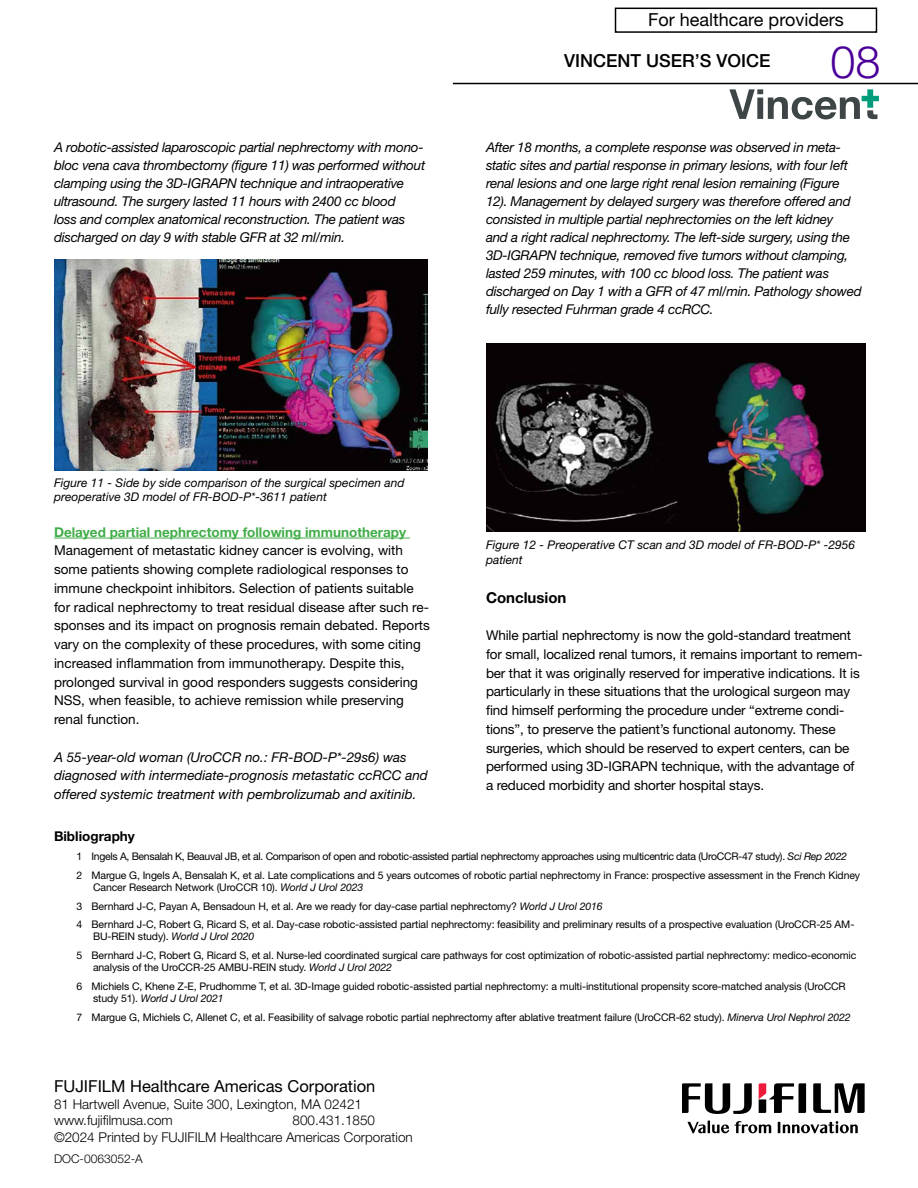
<style>
.page{position:relative;width:918px;height:1188px;background:#fff}
.page>*{position:absolute;margin:0;border:0;box-sizing:border-box;transform-origin:0 0}
.t1{font:300 45px "Helvetica Neue LT Std";color:#4a0098}
.t2{font:18px "Helvetica Neue LT Std";color:#000}
.t3{font:500 18px "Helvetica Neue LT Std";color:#000}
.t4{font:16.5px "Helvetica Neue LT Std";color:#000}
.t5{font:700 15px "Helvetica Neue LT Std";color:#000}
.t6{font:13.5px/18.8px "Helvetica Neue LT Std";letter-spacing:-.01em;color:#000}
.t7{font:italic 13.5px/18px "Helvetica Neue LT Std";letter-spacing:-.02em;color:#000}
.t8{font:italic 13.5px/18.8px "Helvetica Neue LT Std";color:#000}
.t9{font:300 13.5px/16.5px "Helvetica Neue LT Std";color:#000}
.t10{font:700 13.5px "Helvetica Neue LT Std";color:#41ad49}
.t11{font:700 13.5px "Helvetica Neue LT Std";color:#000}
.t12{font:italic 12px/14.4px "Helvetica Neue LT Std";color:#000}
.t13{font:300 12px "Helvetica Neue LT Std";color:#000}
.t14{font:10.5px/18.8px "Helvetica Neue LT Std";letter-spacing:-.01em;color:#000}
.t15{font:10.5px/18.8px "Helvetica Neue LT Std";letter-spacing:-.03em;color:#000}
.s1{font-style:italic}
</style>
<div class="page">
<img style="left:54px;top:259px;width:373px;height:212px">
<hr style="left:54px;top:538px;width:356px;height:1px;background:#41ad49">
<img style="left:486px;top:344px;width:380px;height:188px">
<svg style="left:729px;top:89px;width:150px;height:30px"></svg>
<hr style="left:453px;top:83px;width:465px;height:1px;background:#000">
<div style="left:615px;top:8px;width:262px;height:25px;border:2px solid #000"></div>
<svg style="left:813px;top:1083px;width:52px;height:30px"></svg>
<svg style="left:683px;top:1083px;width:69px;height:31px"></svg>
<svg style="left:759px;top:1083px;width:47px;height:30px"></svg>
<svg style="left:688px;top:1121px;width:41px;height:12px"></svg>
<svg style="left:735px;top:1121px;width:36px;height:12px"></svg>
<svg style="left:778px;top:1121px;width:80px;height:12px"></svg>
<h2 class="t2" style="left:648px;top:9px;width:197px">For healthcare providers</h2>
<p class="t7" style="left:54px;top:138px;width:373px">A robotic-assisted laparoscopic partial nephrectomy with mono&shy;bloc vena cava thrombectomy (figure 11) was performed without clamping using the 3D-IGRAPN technique and intraoperative ultrasound. The surgery lasted 11 hours with 2400 cc blood<br>loss and complex anatomical reconstruction. The patient was discharged on day 9 with stable GFR at 32 ml/min.</p>
<h2 class="t3" style="left:564px;top:50px;width:208px">VINCENT USER’S VOICE</h2>
<h1 class="t1" style="left:831px;top:34px;width:52px">08</h1>
<p class="t7" style="left:486px;top:138px;width:377px">After 18 months, a complete response was observed in meta&shy;static sites and partial response in primary lesions, with four left renal lesions and one large right renal lesion remaining (Figure 12). Management by delayed surgery was therefore offered and consisted in multiple partial nephrectomies on the left kidney<br>and a right radical nephrectomy. The left-side surgery, using the 3D-IGRAPN technique, removed five tumors without clamping, lasted 259 minutes, with 100 cc blood loss. The patient was discharged on Day 1 with a GFR of 47 ml/min. Pathology showed fully resected Fuhrman grade 4 ccRCC.</p>
<p class="t12" style="left:54px;top:475px;width:352px">Figure 11 - Side by side comparison of the surgical specimen and preoperative 3D model of FR-BOD-P*-3611 patient</p>
<p class="t10" style="left:54px;top:524px;width:354px">Delayed partial nephrectomy following immunotherapy</p>
<p class="t6" style="left:54px;top:541px;width:377px">Management of metastatic kidney cancer is evolving, with some patients showing complete radiological responses to immune checkpoint inhibitors. Selection of patients suitable for radical nephrectomy to treat residual disease after such re&shy;sponses and its impact on prognosis remain debated. Reports vary on the complexity of these procedures, with some citing increased inflammation from immunotherapy. Despite this, prolonged survival in good responders suggests considering NSS, when feasible, to achieve remission while preserving renal function.</p>
<p class="t8" style="left:54px;top:747px;width:375px">A 55-year-old woman (UroCCR no.: FR-BOD-P*-29s6) was diagnosed with intermediate-prognosis metastatic ccRCC and offered systemic treatment with pembrolizumab and axitinib.</p>
<p class="t12" style="left:486px;top:538px;width:371px">Figure 12 - Preoperative CT scan and 3D model of FR-BOD-P* -2956 patient</p>
<p class="t5" style="left:486px;top:589px;width:82px">Conclusion</p>
<p class="t6" style="left:486px;top:626px;width:378px">While partial nephrectomy is now the gold-standard treatment for small, localized renal tumors, it remains important to remem&shy;ber that it was originally reserved for imperative indications. It is particularly in these situations that the urological surgeon may find himself performing the procedure under “extreme condi&shy;tions”, to preserve the patient’s functional autonomy. These surgeries, which should be reserved to expert centers, can be performed using 3D-IGRAPN technique, with the advantage of a reduced morbidity and shorter hospital stays.</p>
<p class="t11" style="left:54px;top:828px;width:82px">Bibliography</p>
<p class="t15" style="left:76px;top:847px;width:785px">1 Ingels A, Bensalah K, Beauval JB, et al. Comparison of open and robotic-assisted partial nephrectomy approaches using multicentric data (UroCCR-47 study). <span class="s1">Sci Rep 2022<br></span>2 Margue G, Ingels A, Bensalah K, et al. Late complications and 5 years outcomes of robotic partial nephrectomy in France: prospective assessment in the French Kidney</p>
<p class="t14" style="left:77px;top:878px;width:779px;text-indent:16px">Cancer Research Network (UroCCR 10). <span class="s1">World J Urol 2023<br></span>3 Bernhard J-C, Payan A, Bensadoun H, et al. Are we ready for day-case partial nephrectomy? <span class="s1">World J Urol 2016<br></span>4 Bernhard J-C, Robert G, Ricard S, et al. Day-case robotic-assisted partial nephrectomy: feasibility and preliminary results of a prospective evaluation (UroCCR-25 AM-</p>
<p class="t14" style="left:77px;top:927px;width:781px;text-indent:16px">BU-REIN study). <span class="s1">World J Urol 2020<br></span>5 Bernhard J-C, Robert G, Ricard S, et al. Nurse-led coordinated surgical care pathways for cost optimization of robotic-assisted partial nephrectomy: medico-economic</p>
<p class="t14" style="left:77px;top:958px;width:771px;text-indent:16px">analysis of the UroCCR-25 AMBU-REIN study. <span class="s1">World J Urol 2022<br></span>6 Michiels C, Khene Z-E, Prudhomme T, et al. 3D-Image guided robotic-assisted partial nephrectomy: a multi-institutional propensity score-matched analysis (UroCCR</p>
<p class="t14" style="left:77px;top:989px;width:776px;text-indent:16px">study 51). <span class="s1">World J Urol 2021<br></span>7 Margue G, Michiels C, Allenet C, et al. Feasibility of salvage robotic partial nephrectomy after ablative treatment failure (UroCCR-62 study). <span class="s1">Minerva Urol Nephrol 2022</span></p>
<p class="t4" style="left:54px;top:1077px;width:323px">FUJIFILM Healthcare Americas Corporation</p>
<p class="t9" style="left:54px;top:1096px;width:310px">81 Hartwell Avenue, Suite 300, Lexington, MA 02421 www.fujifilmusa.com</p>
<p class="t9" style="left:54px;top:1112px;width:360px;text-indent:239px">800.431.1850 ©2024 Printed by FUJIFILM Healthcare Americas Corporation</p>
<p class="t13" style="left:54px;top:1151px;width:90px">DOC-0063052-A</p>
</div>
